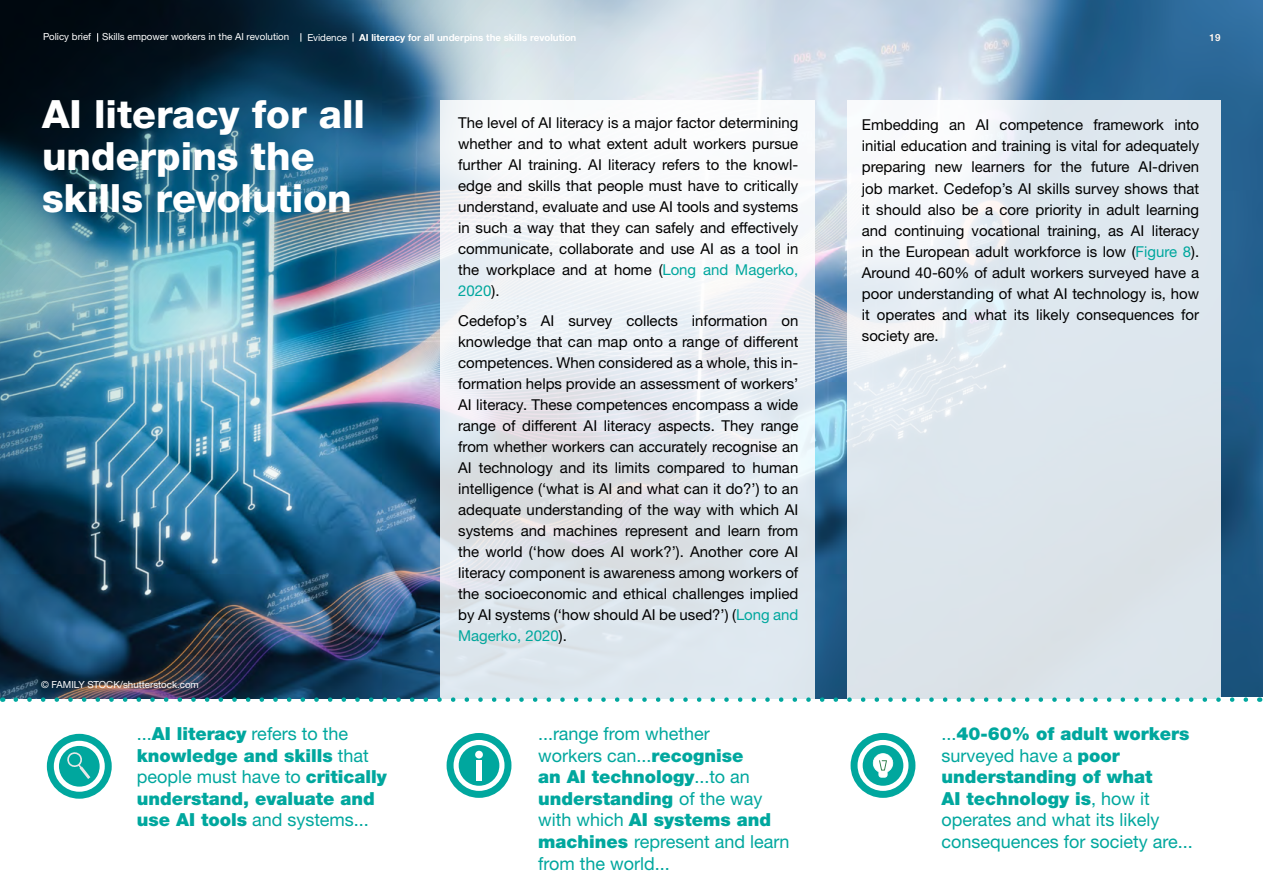
<style>
.page{position:relative;width:1263px;height:893px;background:#fff}
.page>*{position:absolute;margin:0;border:0;box-sizing:border-box;transform-origin:0 0}
.t1{font:800 39px/42px "Helvetica Neue LTW1 G";color:#fff}
.t2{font:18px/21.6px "Helvetica Neue LTW1 G";color:#00a79e}
.t3{font:900 18px/21.6px "Helvetica Neue LTW1 G";color:#00a79e}
.t4{font:15px/21px "Helvetica Neue LTW1 G";color:#000;text-align:justify}
.t5{font:9.75px "Helvetica Neue LTW1 G";color:#fff}
.t6{font:700 9.75px "Helvetica Neue LTW1 G";color:#fff}
.t7{font:500 9.75px "Helvetica Neue LTW1 G";color:#fff}
.s1{font-weight:400}
.s2{color:#00a79e}
.s3{font-weight:900}
</style>
<div class="page">
<img style="left:0;top:0;width:1263px;height:699px">
<img style="left:0;top:0;width:1232px;height:696px">
<div style="left:1219px;top:697px;width:44px;height:196px;background:#fff"></div>
<svg style="left:441px;top:100px;width:374px;height:597px"></svg>
<svg style="left:847px;top:100px;width:373px;height:597px;background:#e0e8ee"></svg>
<svg style="left:47px;top:734px;width:65px;height:65px"></svg>
<svg style="left:447px;top:733px;width:64px;height:65px"></svg>
<div style="left:459px;top:745px;width:40px;height:41px;background:#00a79e;border-radius:50%"></div>
<div style="left:475px;top:751px;width:8px;height:7px;background:#fff;border-radius:50%"></div>
<div style="left:476px;top:761px;width:6px;height:20px;background:#fff"></div>
<svg style="left:850px;top:733px;width:65px;height:65px"></svg>
<svg style="left:16px;top:697px;width:1233px;height:5px"></svg>
<p class="t5" style="left:43px;top:31px;width:248px">Policy brief Skills empower workers in the AI revolution</p>
<p class="t6" style="left:307px;top:31px;width:271px"><span class="s1">Evidence</span> AI literacy for all underpins the skills revolution</p>
<p class="t7" style="left:1209px;top:31px;width:12px">19</p>
<h1 class="t1" style="left:42px;top:94px;width:325px">AI literacy for all underpins the skills revolution</h1>
<p class="t5" style="left:41px;top:679px;width:159px">© FAMILY STOCK/shutterstock.com</p>
<p class="t4" style="left:458px;top:112px;width:342px">The level of AI literacy is a major factor determining whether and to what extent adult workers pursue further AI training. AI literacy refers to the knowl&shy;edge and skills that people must have to critically understand, evaluate and use AI tools and systems in such a way that they can safely and effectively communicate, collaborate and use AI as a tool in the workplace and at home (<span class="s2">Long and Magerko, 2020</span>).</p>
<p class="t4" style="left:458px;top:310px;width:342px">Cedefop’s AI survey collects information on knowledge that can map onto a range of different competences. When considered as a whole, this in&shy;formation helps provide an assessment of workers’ AI literacy. These competences encompass a wide range of different AI literacy aspects. They range from whether workers can accurately recognise an AI technology and its limits compared to human intelligence (‘what is AI and what can it do?’) to an adequate understanding of the way with which AI systems and machines represent and learn from the world (‘how does AI work?’). Another core AI literacy component is awareness among workers of the socioeconomic and ethical challenges implied by AI systems (‘how should AI be used?’) (<span class="s2">Long and Magerko, 2020</span>).</p>
<p class="t3" style="left:137px;top:723px;width:252px"><span class="s1">...</span>AI literacy <span class="s1">refers to the </span>knowledge and skills <span class="s1">that people must have to</span> critically understand, evaluate and use AI tools <span class="s1">and systems...</span></p>
<p class="t2" style="left:538px;top:723px;width:253px">...range from whether<br>workers can...<span class="s3">recognise<br>an AI technology</span>...to an <span class="s3">understanding</span> of the way with which <span class="s3">AI systems and machines</span> represent and learn from the world...</p>
<p class="t4" style="left:862px;top:115px;width:339px">Embedding an AI competence framework into initial education and training is vital for adequately preparing new learners for the future AI-driven job market. Cedefop’s AI skills survey shows that it should also be a core priority in adult learning and continuing vocational training, as AI literacy in the European adult workforce is low (<span class="s2">Figure 8</span>).<br>Around 40-60% of adult workers surveyed have a poor understanding of what AI technology is, how it operates and what its likely consequences for society are.</p>
<p class="t2" style="left:941px;top:723px;width:253px">...<span class="s3">40-60% of adult workers </span>surveyed have a <span class="s3">poor understanding of what<br>AI technology is</span>, how it operates and what its likely consequences for society are...</p>
</div>
